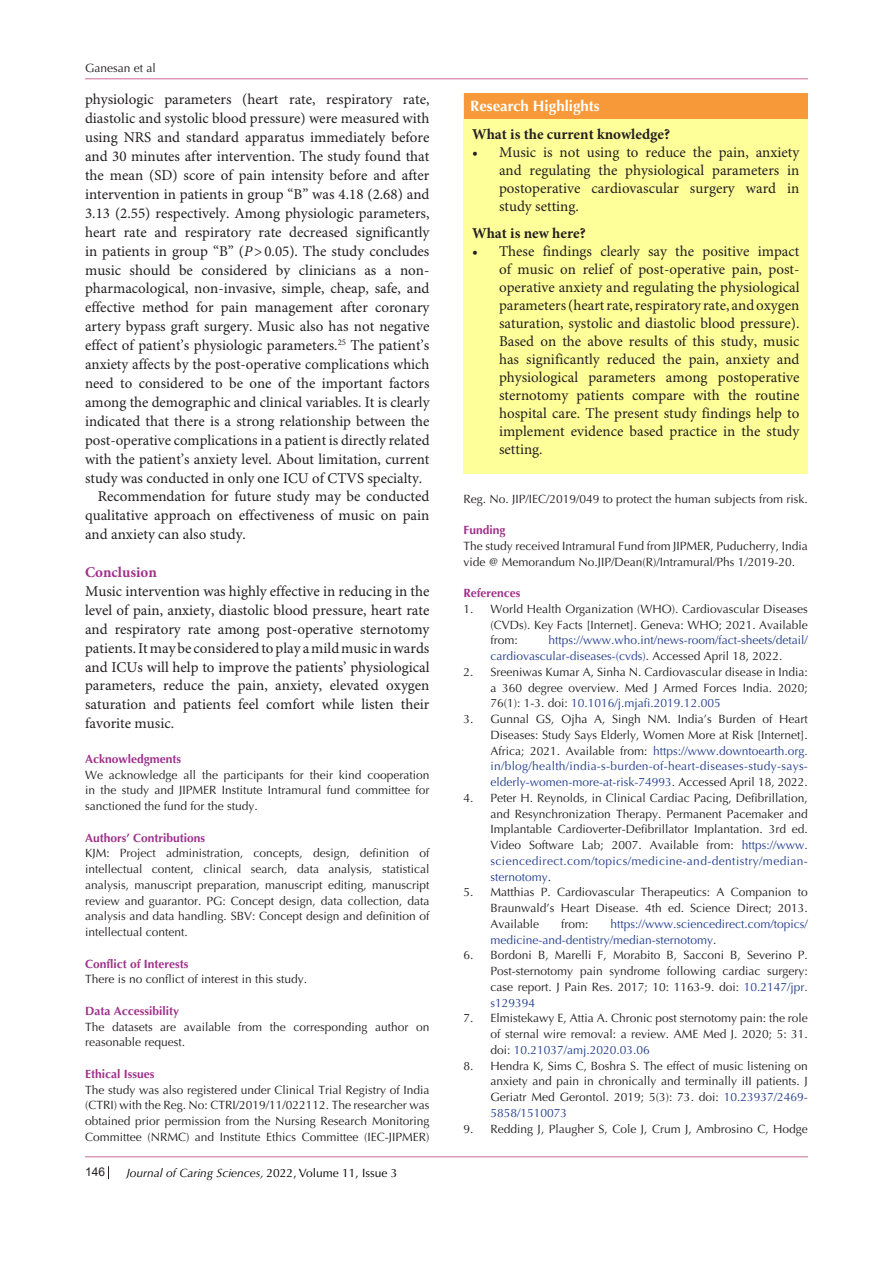
<style>
.page{position:relative;width:893px;height:1263px;background:#fff}
.page>*{position:absolute;margin:0;border:0;box-sizing:border-box;transform-origin:0 0}
.t1{font:15px/18.9px "Minion Pro";color:#231f20;text-align:justify}
.BT{font:700 15px "Minion Pro";color:#231f20}
.t2{font:700 15px "Optima LT Std";color:#fff}
.t3{font:700 15px "Minion Pro";color:#a0328c}
.Body_Text_2{font:12px/15.8px "Optima LT Std";color:#231f20;text-align:justify}
.t4{font:12px/15.8px "Optima LT Std";color:#253f8e}
.t5{font:700 12px "Optima LT Std";color:#a0328c}
.t6{font:italic 12px "Optima LT Std";color:#000}
.t7{font:12px "Arial";color:#231f20}
.s1{font-style:italic}
.s2{color:#202124}
.s3{font-style:normal}
.s4{color:#231f20}
.s5{color:#253f8e}
</style>
<div class="page">
<svg style="left:108px;top:1166px;width:1px;height:13px"></svg>
<hr style="left:85px;top:78px;width:723px;height:1px;background:#cd6996">
<hr style="left:85px;top:1156px;width:723px;height:1px;background:#cd6996">
<div style="left:463px;top:94px;width:345px;height:380px;background:#ff9"></div>
<div style="left:464px;top:94px;width:343px;height:25px;background:#f89939"></div>
<p class="Body_Text_2" style="left:85px;top:61px;width:72px">Ganesan et al</p>
<p class="t1" style="left:85px;top:91px;width:346px">physiologic parameters (heart rate, respiratory rate, diastolic and systolic blood pressure) were measured with using NRS and standard apparatus immediately before and 30 minutes after intervention. The study found that the mean (SD) score of pain intensity before and after intervention in patients in group “B” was 4.18 (2.68) and 3.13 (2.55) respectively. Among physiologic parameters, heart rate and respiratory rate decreased significantly in patients in group “B” (<span class="s1">P</span>&gt;0.05). The study concludes music should be considered by clinicians as a non&shy;pharmacological, non-invasive, simple, cheap, safe, and effective method for pain management after <span class="s2">coronary artery bypass graft</span> surgery. Music also has not negative effect of patient’s physiologic parameters.<sup>25</sup> The patient’s anxiety affects by the post-operative complications which need to considered to be one of the important factors among the demographic and clinical variables. It is clearly indicated that there is a strong relationship between the post-operative complications in a patient is directly related with the patient’s anxiety level. About limitation, current study was conducted in only one ICU of CTVS specialty.</p>
<p class="t1" style="left:85px;top:488px;width:346px;text-indent:13px">Recommendation for future study may be conducted qualitative approach on effectiveness of music on pain and anxiety can also study.</p>
<p class="t3" style="left:85px;top:562px;width:73px">Conclusion</p>
<p class="t1" style="left:85px;top:582px;width:346px">Music intervention was highly effective in reducing in the level of pain, anxiety, diastolic blood pressure, heart rate and respiratory rate among post-operative sternotomy patients. It may be considered to play a mild music in wards and ICUs will help to improve the patients’ physiological parameters, reduce the pain, anxiety, elevated oxygen saturation and patients feel comfort while listen their favorite music.</p>
<p class="t5" style="left:85px;top:752px;width:98px">Acknowledgments</p>
<p class="Body_Text_2" style="left:85px;top:767px;width:346px">We acknowledge all the participants for their kind cooperation in the study and JIPMER Institute Intramural fund committee for sanctioned the fund for the study.</p>
<p class="t5" style="left:85px;top:830px;width:122px">Authors’ Contributions</p>
<p class="Body_Text_2" style="left:85px;top:846px;width:346px">KJM: Project administration, concepts, design, definition of intellectual content, clinical search, data analysis, statistical analysis, manuscript preparation, manuscript editing, manuscript review and guarantor. PG: Concept design, data collection, data analysis and data handling. SBV: Concept design and definition of intellectual content.</p>
<p class="t5" style="left:85px;top:956px;width:105px">Conflict of Interests</p>
<p class="Body_Text_2" style="left:85px;top:972px;width:224px">There is no conflict of interest in this study.</p>
<p class="t5" style="left:85px;top:1004px;width:96px">Data Accessibility</p>
<p class="Body_Text_2" style="left:85px;top:1019px;width:346px">The datasets are available from the corresponding author on reasonable request.</p>
<p class="t5" style="left:85px;top:1067px;width:71px">Ethical Issues</p>
<p class="Body_Text_2" style="left:85px;top:1082px;width:346px">The study was also registered under Clinical Trial Registry of India (CTRI) with the Reg. No: CTRI/2019/11/022112. The researcher was obtained prior permission from the Nursing Research Monitoring Committee (NRMC) and Institute Ethics Committee (IEC-JIPMER)</p>
<p class="t7" style="left:85px;top:1163px;width:22px">146</p>
<p class="t6" style="left:126px;top:1165px;width:273px">Journal of Caring Sciences, <span class="s3">2022, Volume 11, Issue 3</span></p>
<p class="t2" style="left:470px;top:97px;width:131px">Research Highlights</p>
<p class="BT" style="left:472px;top:124px;width:200px">What is the current knowledge?</p>
<p class="t1" style="left:499px;top:144px;width:302px;line-height:18px;text-indent:-27px">• Music is not using to reduce the pain, anxiety and regulating the physiological parameters in postoperative cardiovascular surgery ward in study setting.</p>
<p class="BT" style="left:472px;top:223px;width:115px">What is new here?</p>
<p class="t1" style="left:499px;top:243px;width:302px;line-height:18px;text-indent:-27px">• These findings clearly say the positive impact of music on relief of post-operative pain, post&shy;operative anxiety and regulating the physiological parameters (heart rate, respiratory rate, and oxygen saturation, systolic and diastolic blood pressure).<br>Based on the above results of this study, music has significantly reduced the pain, anxiety and physiological parameters among postoperative sternotomy patients compare with the routine hospital care. The present study findings help to implement evidence based practice in the study setting.</p>
<p class="Body_Text_2" style="left:463px;top:491px;width:346px">Reg. No. JIP/IEC/2019/049 to protect the human subjects from risk.</p>
<p class="t5" style="left:463px;top:523px;width:44px">Funding</p>
<p class="Body_Text_2" style="left:463px;top:538px;width:346px">The study received Intramural Fund from JIPMER, Puducherry, India vide @ Memorandum No.JIP/Dean(R)/Intramural/Phs 1/2019-20.</p>
<p class="t5" style="left:463px;top:586px;width:59px">References</p>
<p class="Body_Text_2" style="left:490px;top:601px;width:319px;text-indent:-27px">1. World Health Organization (WHO). Cardiovascular Diseases (CVDs). Key Facts [Internet]. Geneva: WHO; 2021. Available from:</p>
<p class="t4" style="left:490px;top:632px;width:319px;text-indent:58px">https://www.who.int/news-room/fact-sheets/detail/ cardiovascular-diseases-(cvds)<span class="s4">. Accessed April 18, 2022.</span></p>
<p class="Body_Text_2" style="left:490px;top:664px;width:319px;text-indent:-27px">2. Sreeniwas Kumar A, Sinha N. Cardiovascular disease in India: a 360 degree overview. Med J Armed Forces India. 2020; 76(1): 1-3. doi: <span class="s5">10.1016/j.mjafi.2019.12.005</span></p>
<p class="Body_Text_2" style="left:490px;top:711px;width:319px;text-indent:-27px">3. Gunnal GS, Ojha A, Singh NM. India’s Burden of Heart Diseases: Study Says Elderly, Women More at Risk [Internet].<br>Africa; 2021. Available from: <span class="s5">https://www.downtoearth.org. in/blog/health/india-s-burden-of-heart-diseases-study-says&shy;elderly-women-more-at-risk-74993</span>. Accessed April 18, 2022.</p>
<p class="Body_Text_2" style="left:490px;top:790px;width:319px;text-indent:-27px">4. Peter H. Reynolds, in Clinical Cardiac Pacing, Defibrillation, and Resynchronization Therapy. Permanent Pacemaker and Implantable Cardioverter-Defibrillator Implantation. 3rd ed.<br>Video Software Lab; 2007. Available from: <span class="s5">https://www. sciencedirect.com/topics/medicine-and-dentistry/median&shy;sternotomy</span>.</p>
<p class="Body_Text_2" style="left:490px;top:884px;width:319px;text-indent:-27px">5. Matthias P. Cardiovascular Therapeutics: A Companion to Braunwald’s Heart Disease. 4th ed. Science Direct; 2013.<br>Available</p>
<p class="Body_Text_2" style="left:561px;top:916px;width:29px">from:</p>
<p class="t4" style="left:490px;top:916px;width:319px;text-indent:120px">https://www.sciencedirect.com/topics/ medicine-and-dentistry/median-sternotomy<span class="s4">.</span></p>
<p class="Body_Text_2" style="left:490px;top:947px;width:319px;text-indent:-27px">6. Bordoni B, Marelli F, Morabito B, Sacconi B, Severino P.<br>Post-sternotomy pain syndrome following cardiac surgery: case report. J Pain Res. 2017; 10: 1163-9. doi: <span class="s5">10.2147/jpr. s129394</span></p>
<p class="Body_Text_2" style="left:490px;top:1010px;width:319px;text-indent:-27px">7. Elmistekawy E, Attia A. Chronic post sternotomy pain: the role of sternal wire removal: a review. AME Med J. 2020; 5: 31. doi: <span class="s5">10.21037/amj.2020.03.06</span></p>
<p class="Body_Text_2" style="left:490px;top:1058px;width:319px;text-indent:-27px">8. Hendra K, Sims C, Boshra S. The effect of music listening on anxiety and pain in chronically and terminally iII patients. J Geriatr Med Gerontol. 2019; 5(3): 73. doi: <span class="s5">10.23937/2469- 5858/1510073</span></p>
<p class="Body_Text_2" style="left:463px;top:1121px;width:346px">9. Redding J, Plaugher S, Cole J, Crum J, Ambrosino C, Hodge</p>
</div>
